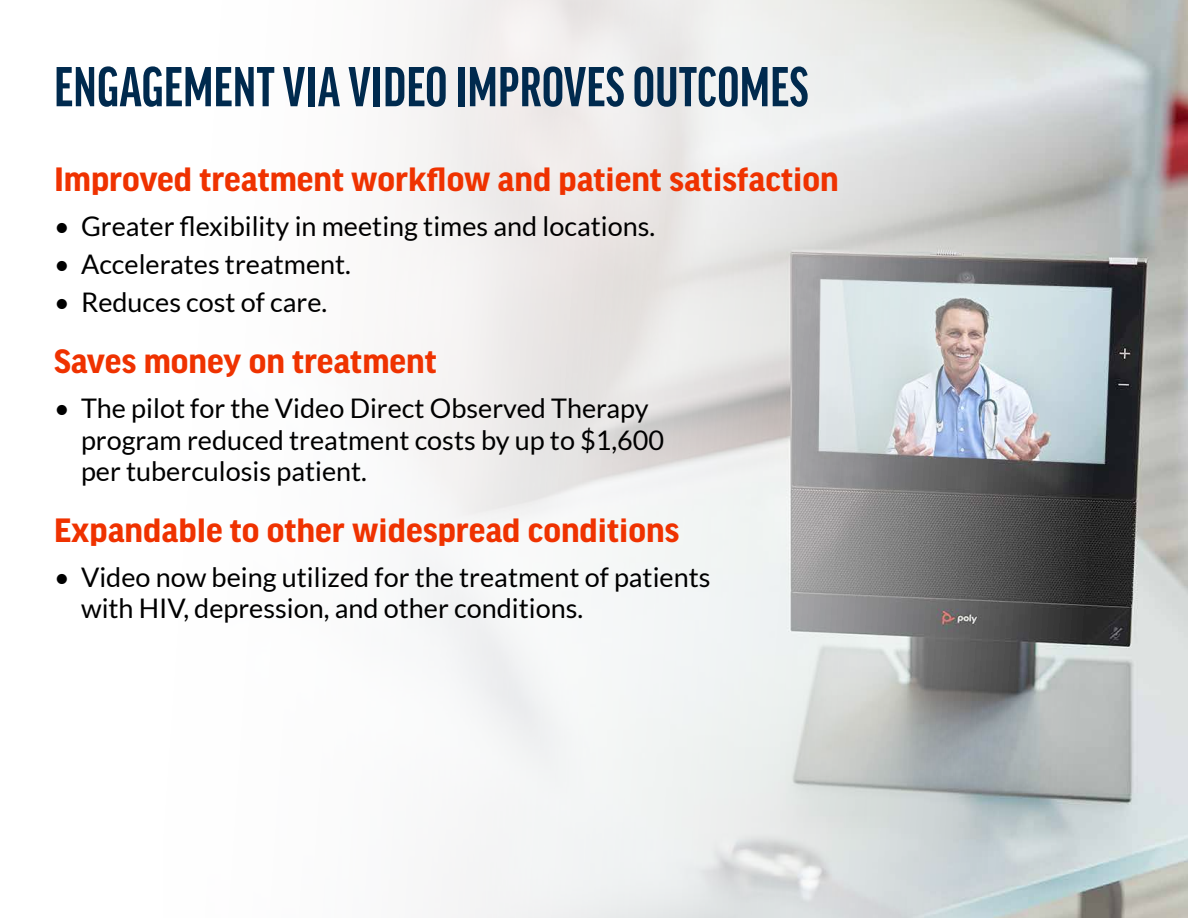
<style>
.page{position:relative;width:1188px;height:918px;background:#fff}
.page>*{position:absolute;margin:0;border:0;box-sizing:border-box;transform-origin:0 0}
.t1{font:700 extra-condensed 60px "Good Headline Pro";letter-spacing:.01em;color:#002a4e}
.t2{font:700 36px "Good Headline Pro";color:#ef3200}
.t3{font:27px/31.5px "Lato";color:#000}
</style>
<div class="page">
<img style="left:398px;top:0;width:790px;height:918px">
<h1 class="t1" style="left:54px;top:57px;width:756px">ENGAGEMENT VIA VIDEO IMPROVES OUTCOMES</h1>
<h2 class="t2" style="left:54px;top:162px;width:786px">Improved treatment workflow and patient satisfaction</h2>
<p class="t3" style="left:54px;top:210px;width:603px">• Greater flexibility in meeting times and locations.</p>
<p class="t3" style="left:54px;top:249px;width:298px">• Accelerates treatment.</p>
<p class="t3" style="left:54px;top:287px;width:275px">• Reduces cost of care.</p>
<h2 class="t2" style="left:54px;top:345px;width:384px">Saves money on treatment</h2>
<p class="t3" style="left:81px;top:393px;width:585px;text-indent:-27px">• The pilot for the Video Direct Observed Therapy program reduced treatment costs by up to $1,600 per tuberculosis patient.</p>
<h2 class="t2" style="left:54px;top:513px;width:627px">Expandable to other widespread conditions</h2>
<p class="t3" style="left:81px;top:561px;width:631px;text-indent:-27px">• Video now being utilized for the treatment of patients with HIV, depression, and other conditions.</p>
</div>
